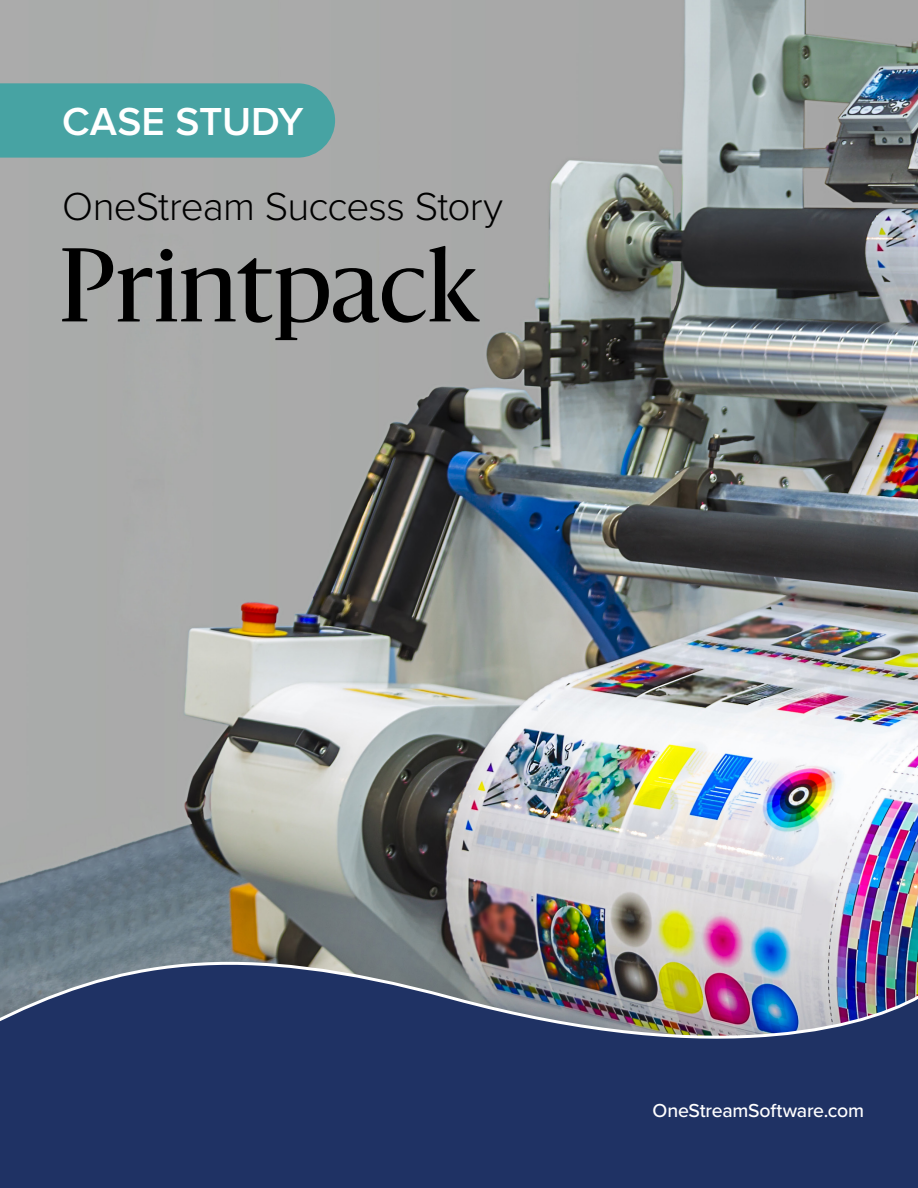
<style>
.page{position:relative;width:918px;height:1188px;background:#fff}
.page>*{position:absolute;margin:0;border:0;box-sizing:border-box;transform-origin:0 0}
.t1{font:97.5px "Sanomat";color:#000}
.t2{font:300 40.5px "Proxima Nova";letter-spacing:-.02em;color:#000}
.t3{font:600 40.5px "Proxima Nova";color:#fff}
.t4{font:500 19.5px "Proxima Nova";letter-spacing:-.015em;color:#fff}
</style>
<div class="page">
<div style="left:0;top:916px;width:918px;height:272px;background:#1f3264"></div>
<img style="left:0;top:0;width:918px;height:1039px">
<div style="left:0;top:83px;width:335px;height:75px;background:#47a3a3"></div>
<h2 class="t3" style="left:62px;top:98px;width:243px">CASE STUDY</h2>
<h2 class="t2" style="left:62px;top:183px;width:442px">OneStream Success Story</h2>
<h1 class="t1" style="left:59px;top:215px;width:422px">Printpack</h1>
<p class="t4" style="left:653px;top:1096px;width:213px">OneStreamSoftware.com</p>
</div>
